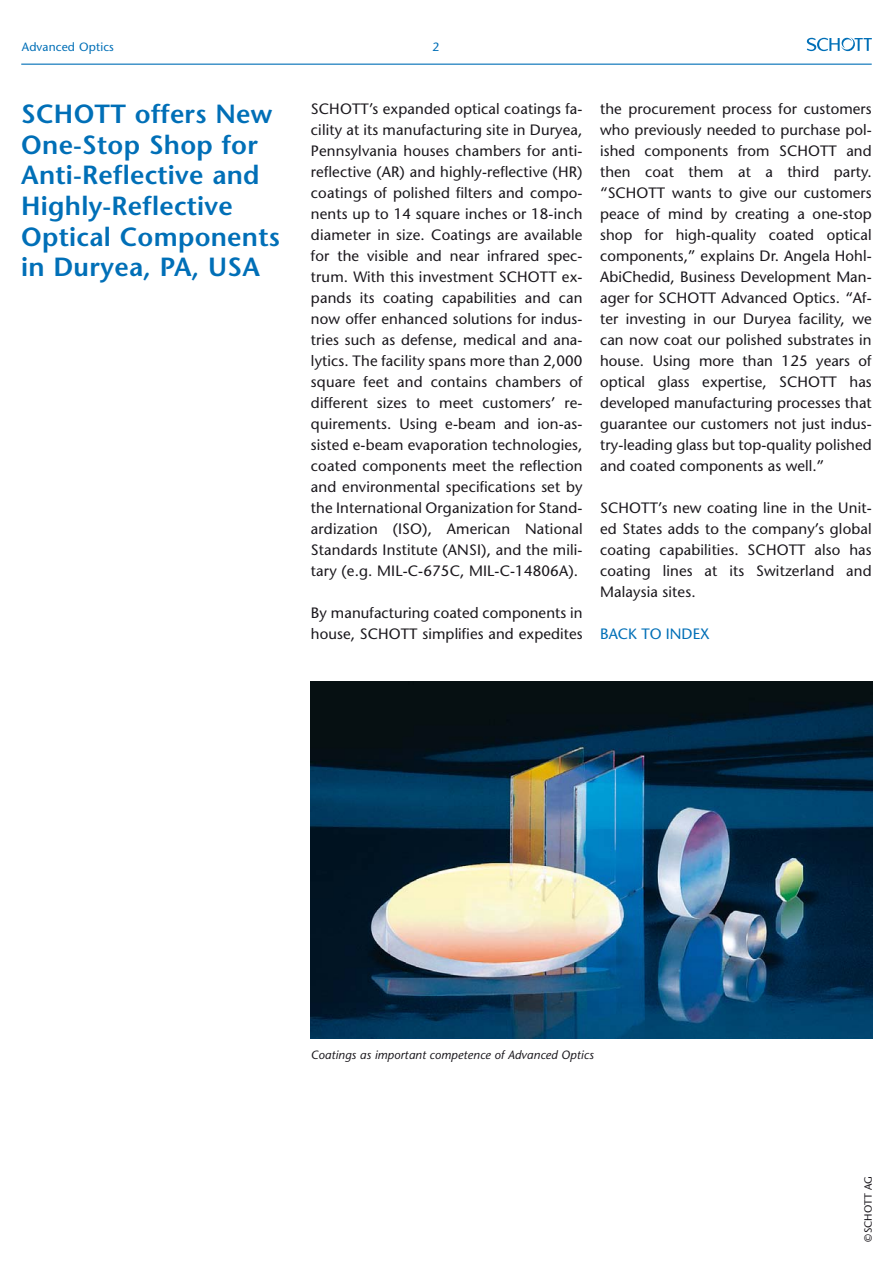
<style>
.page{position:relative;width:893px;height:1263px;background:#fff}
.page>*{position:absolute;margin:0;border:0;box-sizing:border-box;transform-origin:0 0}
.t1{font:600 26.25px/30.8px "Stone Sans Std";letter-spacing:.01em;color:#006fb7}
.t2{font:500 15px/21px "Stone Sans Std";letter-spacing:.005em;color:#1a171c;text-align:justify}
.t3{font:500 15px "Stone Sans Std";color:#006fb7}
.t4{font:italic 500 12px "Stone Sans Std";letter-spacing:.01em;color:#1a171c}
.t5{font:500 12px "Stone Sans Std";letter-spacing:.01em;color:#006fb7}
.t6{font:500 10.5px "Stone Sans Std";color:#1a171c}
</style>
<div class="page">
<svg style="left:807px;top:37px;width:65px;height:14px"></svg>
<hr style="left:21px;top:64px;width:851px;height:1px;background:#006fb7">
<img style="left:311px;top:681px;width:561px;height:357px">
<p class="t5" style="left:22px;top:40px;width:94px">Advanced Optics</p>
<p class="t5" style="left:432px;top:40px;width:8px">2</p>
<h1 class="t1" style="left:21px;top:98px;width:260px">SCHOTT offers New<br>One-Stop Shop for<br>Anti-Reflective and<br>Highly-Reflective<br>Optical Components in Duryea, PA, USA</h1>
<p class="t2" style="left:311px;top:98px;width:273px">SCHOTT’s expanded optical coatings fa&shy;cility at its manufacturing site in Duryea, Pennsylvania houses chambers for anti&shy;reflective (AR) and highly-reflective (HR) coatings of polished filters and compo&shy;nents up to 14 square inches or 18-inch diameter in size. Coatings are available for the visible and near infrared spec&shy;trum. With this investment SCHOTT ex&shy;pands its coating capabilities and can now offer enhanced solutions for indus&shy;tries such as defense, medical and ana&shy;lytics. The facility spans more than 2,000 square feet and contains chambers of different sizes to meet customers’ re&shy;quirements. Using e-beam and ion-as&shy;sisted e-beam evaporation technologies, coated components meet the reflection and environmental specifications set by the International Organization for Stand&shy;ardization (ISO), American National Standards Institute (ANSI), and the mili&shy;tary (e.g. MIL-C-675C, MIL-C-14806A).</p>
<p class="t2" style="left:311px;top:602px;width:273px">By manufacturing coated components in house, SCHOTT simplifies and expedites</p>
<p class="t2" style="left:600px;top:98px;width:273px">the procurement process for customers who previously needed to purchase pol&shy;ished components from SCHOTT and then coat them at a third party. “SCHOTT wants to give our customers peace of mind by creating a one-stop shop for high-quality coated optical components,” explains Dr. Angela Hohl-AbiChedid, Business Development Man&shy;ager for SCHOTT Advanced Optics. “Af&shy;ter investing in our Duryea facility, we can now coat our polished substrates in house. Using more than 125 years of optical glass expertise, SCHOTT has developed manufacturing processes that guarantee our customers not just indus&shy;try-leading glass but top-quality polished and coated components as well.”</p>
<p class="t2" style="left:600px;top:497px;width:273px">SCHOTT’s new coating line in the Unit&shy;ed States adds to the company’s global coating capabilities. SCHOTT also has coating lines at its Switzerland and Malaysia sites.</p>
<p class="t3" style="left:600px;top:625px;width:111px">BACK TO INDEX</p>
<p class="t4" style="left:311px;top:1048px;width:284px">Coatings as important competence of Advanced Optics</p>
<p class="t6" style="left:862px;top:1242px;width:67px;rotate:-90deg">©SCHOTT AG</p>
</div>
